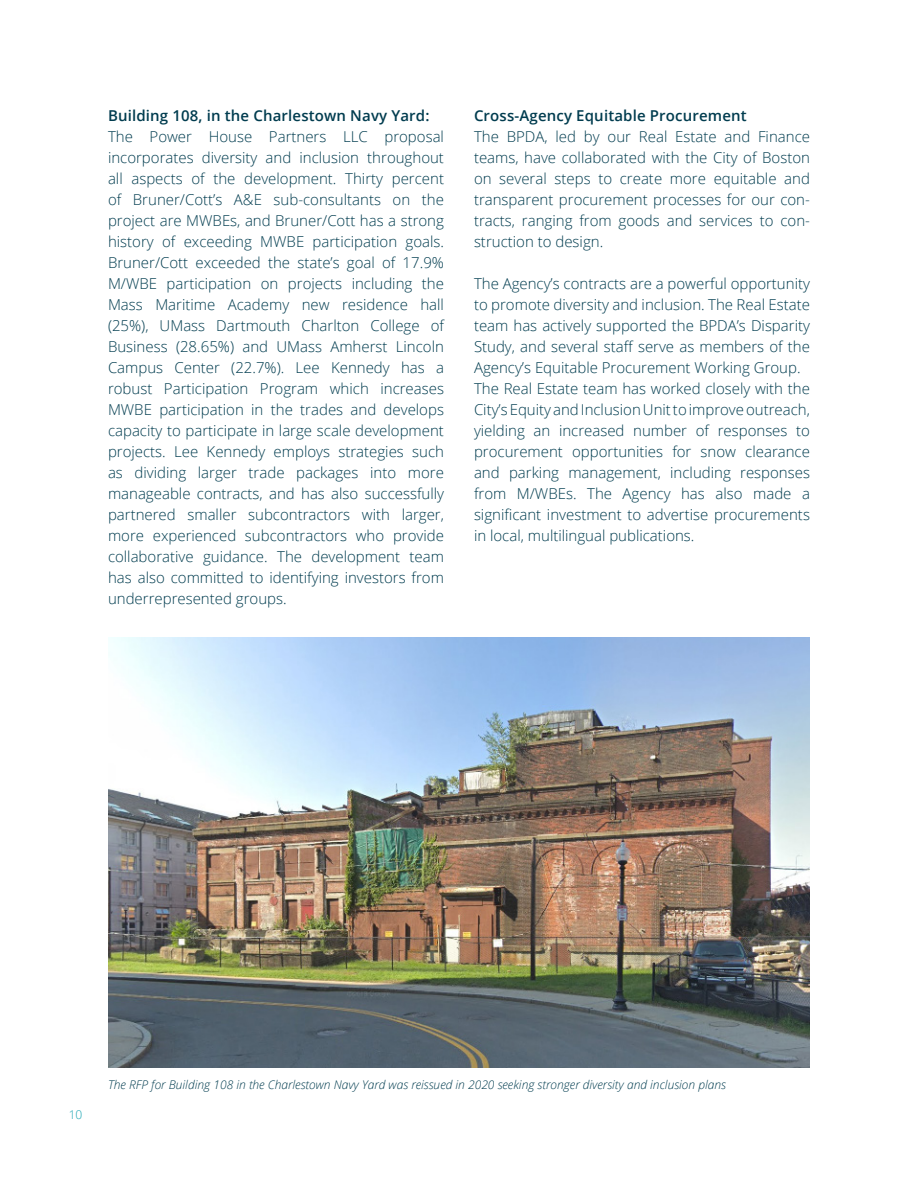
<style>
.page{position:relative;width:918px;height:1188px;background:#fff}
.page>*{position:absolute;margin:0;border:0;box-sizing:border-box;transform-origin:0 0}
.Body{font:300 15px/21px "Open Sans";color:#013c4f;text-align:justify}
.Sub_Section_Title{font:300 15px/21px "Open Sans";color:#013c4f;text-align:justify}
.Sub_Section_Title-2{font:600 15px "Open Sans";letter-spacing:.01em;color:#013c4f}
.t1{font:italic 300 12px "Open Sans";color:#013c4f}
.t2{font:300 12px "Open Sans";color:#1ca6b3}
</style>
<div class="page">
<img style="left:108px;top:637px;width:702px;height:430px">
<p class="Sub_Section_Title-2" style="left:108px;top:105px;width:323px">Building 108, in the Charlestown Navy Yard:</p>
<p class="Body" style="left:108px;top:126px;width:338px">The Power House Partners LLC proposal incorporates diversity and inclusion throughout all aspects of the development. Thirty percent of Bruner/Cott’s A&amp;E sub-consultants on the project are MWBEs, and Bruner/Cott has a strong history of exceeding MWBE participation goals.<br>Bruner/Cott exceeded the state’s goal of 17.9% M/WBE participation on projects including the Mass Maritime Academy new residence hall (25%), UMass Dartmouth Charlton College of Business (28.65%) and UMass Amherst Lincoln Campus Center (22.7%). Lee Kennedy has a robust Participation Program which increases MWBE participation in the trades and develops capacity to participate in large scale development projects. Lee Kennedy employs strategies such as dividing larger trade packages into more manageable contracts, and has also successfully partnered smaller subcontractors with larger, more experienced subcontractors who provide collaborative guidance. The development team has also committed to identifying investors from underrepresented groups.</p>
<p class="Sub_Section_Title-2" style="left:474px;top:105px;width:274px">Cross-Agency Equitable Procurement</p>
<p class="Sub_Section_Title" style="left:474px;top:126px;width:338px">The BPDA, led by our Real Estate and Finance teams, have collaborated with the City of Boston on several steps to create more equitable and transparent procurement processes for our con&shy;tracts, ranging from goods and services to con&shy;struction to design.</p>
<p class="Body" style="left:474px;top:273px;width:338px">The Agency’s contracts are a powerful opportunity to promote diversity and inclusion. The Real Estate team has actively supported the BPDA’s Disparity Study, and several staff serve as members of the Agency’s Equitable Procurement Working Group.</p>
<p class="Body" style="left:474px;top:378px;width:338px">The Real Estate team has worked closely with the City’s Equity and Inclusion Unit to improve outreach, yielding an increased number of responses to procurement opportunities for snow clearance and parking management, including responses from M/WBEs. The Agency has also made a significant investment to advertise procurements in local, multilingual publications.</p>
<p class="t2" style="left:69px;top:1106px;width:15px">10</p>
<p class="t1" style="left:108px;top:1077px;width:620px">The RFP for Building 108 in the Charlestown Navy Yard was reissued in 2020 seeking stronger diversity and inclusion plans</p>
</div>
